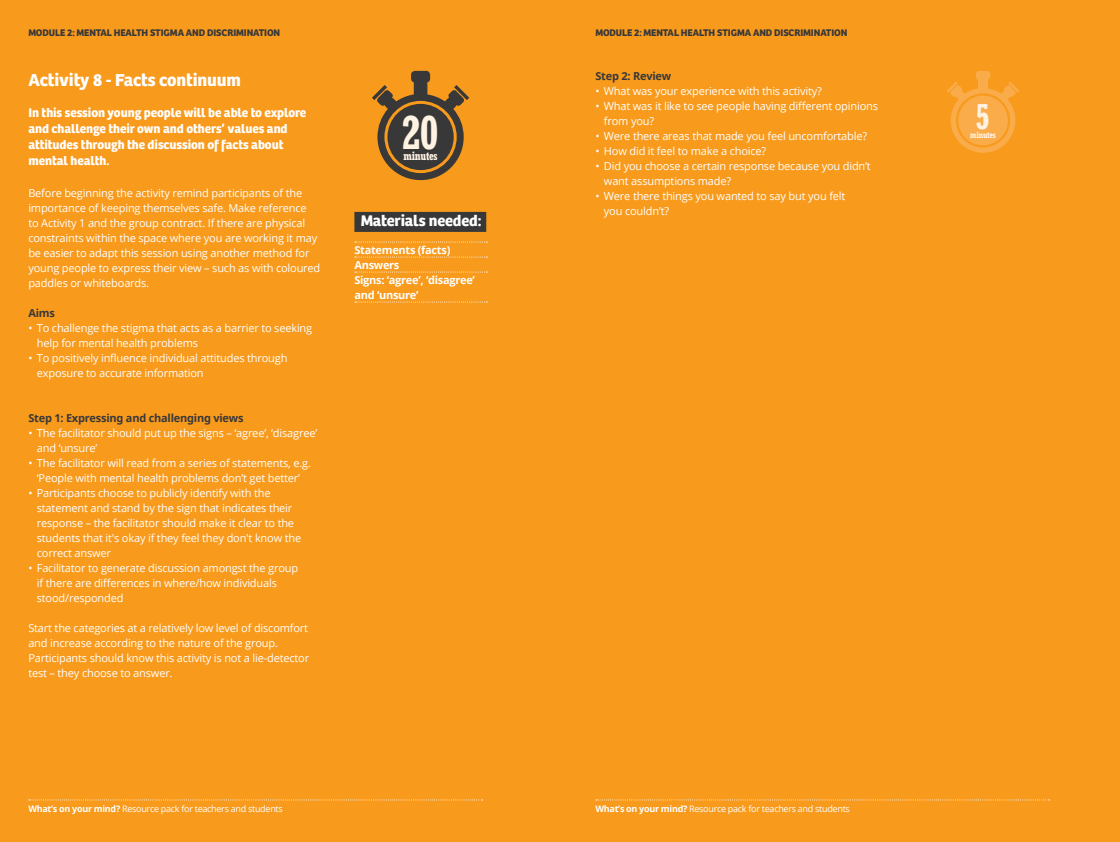
<style>
.page{position:relative;width:1120px;height:842px;background:#fff}
.page>*{position:absolute;margin:0;border:0;box-sizing:border-box;transform-origin:0 0}
.t1{font:700 condensed 47.3px "Rockwell";color:#fef3e3;scale:.93 1}
.t2{font:700 condensed 35.5px "Rockwell";color:#fef3e3;scale:.93 1}
.Header_2{font:700 18px "Bree";letter-spacing:-.005em;color:#fff}
.Headers_blk{font:700 16px "Bree";letter-spacing:-.005em;color:#fff}
.Intro_text{font:700 13px/16px "Bree";letter-spacing:-.005em;color:#fff}
.t3{font:700 condensed 12px "Rockwell";letter-spacing:-.025em;color:#fef3e3;scale:.93 1}
.Body_text{font:11px/15px "Open Sans";letter-spacing:-.015em;color:#fff}
.Materials{font:700 11px/15px "Open Sans";letter-spacing:-.025em;color:#fff}
.Body_text-2{font:700 11px "Open Sans";letter-spacing:-.02em;color:#383839}
.t4{font:700 10px "Bree";letter-spacing:-.01em;color:#383839}
.t5{font:9px "Open Sans";letter-spacing:-.03em;color:#fff}
.t6{font:700 condensed 9px "Rockwell";letter-spacing:-.025em;color:#fef3e3;scale:.93 1}
.s1{font-weight:700}
</style>
<div class="page">
<div style="left:516px;top:0;width:604px;height:842px;background:#f89a1c"></div>
<svg style="left:596px;top:799px;width:453px;height:1px"></svg>
<div style="left:0;top:0;width:524px;height:842px;background:#f89a1c"></div>
<svg style="left:29px;top:799px;width:453px;height:1px"></svg>
<div style="left:354px;top:212px;width:132px;height:20px;background:#383839"></div>
<svg style="left:355px;top:242px;width:132px;height:1px"></svg>
<svg style="left:355px;top:257px;width:132px;height:1px"></svg>
<svg style="left:355px;top:272px;width:132px;height:1px"></svg>
<svg style="left:355px;top:302px;width:132px;height:1px"></svg>
<svg style="left:372px;top:71px;width:97px;height:109px"></svg>
<svg style="left:947px;top:71px;width:72px;height:82px"></svg>
<p class="t4" style="left:28px;top:26px;width:253px">MODULE 2: MENTAL HEALTH STIGMA AND DISCRIMINATION</p>
<p class="Header_2" style="left:28px;top:69px;width:214px">Activity 8 - Facts continuum</p>
<p class="Intro_text" style="left:28px;top:105px;width:279px">In this session young people will be able to explore and challenge their own and others’ values and attitudes through the discussion of facts about mental health.</p>
<p class="Body_text" style="left:28px;top:185px;width:293px">Before beginning the activity remind participants of the importance of keeping themselves safe. Make reference<br>to Activity 1 and the group contract. If there are physical constraints within the space where you are working it may be easier to adapt this session using another method for young people to express their view – such as with coloured paddles or whiteboards.</p>
<p class="Body_text-2" style="left:28px;top:305px;width:28px">Aims</p>
<p class="Body_text" style="left:37px;top:320px;width:277px;text-indent:-9px">• To challenge the stigma that acts as a barrier to seeking help for mental health problems</p>
<p class="Body_text" style="left:37px;top:350px;width:252px;text-indent:-9px">• To positively influence individual attitudes through exposure to accurate information</p>
<p class="Body_text-2" style="left:28px;top:410px;width:217px">Step 1: Expressing and challenging views</p>
<p class="Body_text" style="left:37px;top:425px;width:282px;text-indent:-9px">• The facilitator should put up the signs – ‘agree’, ‘disagree’ and ‘unsure’</p>
<p class="Body_text" style="left:28px;top:455px;width:284px;text-align:center">• The facilitator will read from a series of statements, e.g. ‘People with mental health problems don’t get better’</p>
<p class="Body_text" style="left:37px;top:485px;width:266px;text-indent:-9px">• Participants choose to publicly identify with the statement and stand by the sign that indicates their response – the facilitator should make it clear to the students that it's okay if they feel they don't know the correct answer</p>
<p class="Body_text" style="left:37px;top:560px;width:263px;text-indent:-9px">• Facilitator to generate discussion amongst the group if there are differences in where/how individuals stood/responded</p>
<p class="Body_text" style="left:28px;top:620px;width:282px">Start the categories at a relatively low level of discomfort and increase according to the nature of the group.<br>Participants should know this activity is not a lie-detector test – they choose to answer.</p>
<p class="t1" style="left:402px;top:104px;width:41px">20</p>
<p class="t3" style="left:403px;top:149px;width:38px">minutes</p>
<p class="Headers_blk" style="left:361px;top:211px;width:122px">Materials needed:</p>
<p class="Materials" style="left:354px;top:242px;width:97px">Statements (facts)</p>
<p class="Materials" style="left:354px;top:257px;width:47px">Answers</p>
<p class="Materials" style="left:354px;top:272px;width:122px">Signs: ‘agree’, ‘disagree’ and ‘unsure’</p>
<p class="t4" style="left:595px;top:26px;width:253px">MODULE 2: MENTAL HEALTH STIGMA AND DISCRIMINATION</p>
<p class="Body_text-2" style="left:595px;top:68px;width:77px">Step 2: Review</p>
<p class="Body_text" style="left:595px;top:83px;width:228px">• What was your experience with this activity?</p>
<p class="Body_text" style="left:604px;top:98px;width:275px;text-indent:-9px">• What was it like to see people having different opinions from you?</p>
<p class="Body_text" style="left:595px;top:128px;width:273px">• Were there areas that made you feel uncomfortable?</p>
<p class="Body_text" style="left:595px;top:143px;width:172px">• How did it feel to make a choice?</p>
<p class="Body_text" style="left:604px;top:158px;width:268px;text-indent:-9px">• Did you choose a certain response because you didn’t want assumptions made?</p>
<p class="Body_text" style="left:604px;top:188px;width:243px;text-indent:-9px">• Were there things you wanted to say but you felt you couldn’t?</p>
<p class="t5" style="left:28px;top:802px;width:256px"><span class="s1">What’s on your mind?</span> Resource pack for teachers and students</p>
<p class="t5" style="left:595px;top:802px;width:256px"><span class="s1">What’s on your mind?</span> Resource pack for teachers and students</p>
<p class="t2" style="left:976px;top:96px;width:17px">5</p>
<p class="t6" style="left:970px;top:130px;width:29px">minutes</p>
</div>
